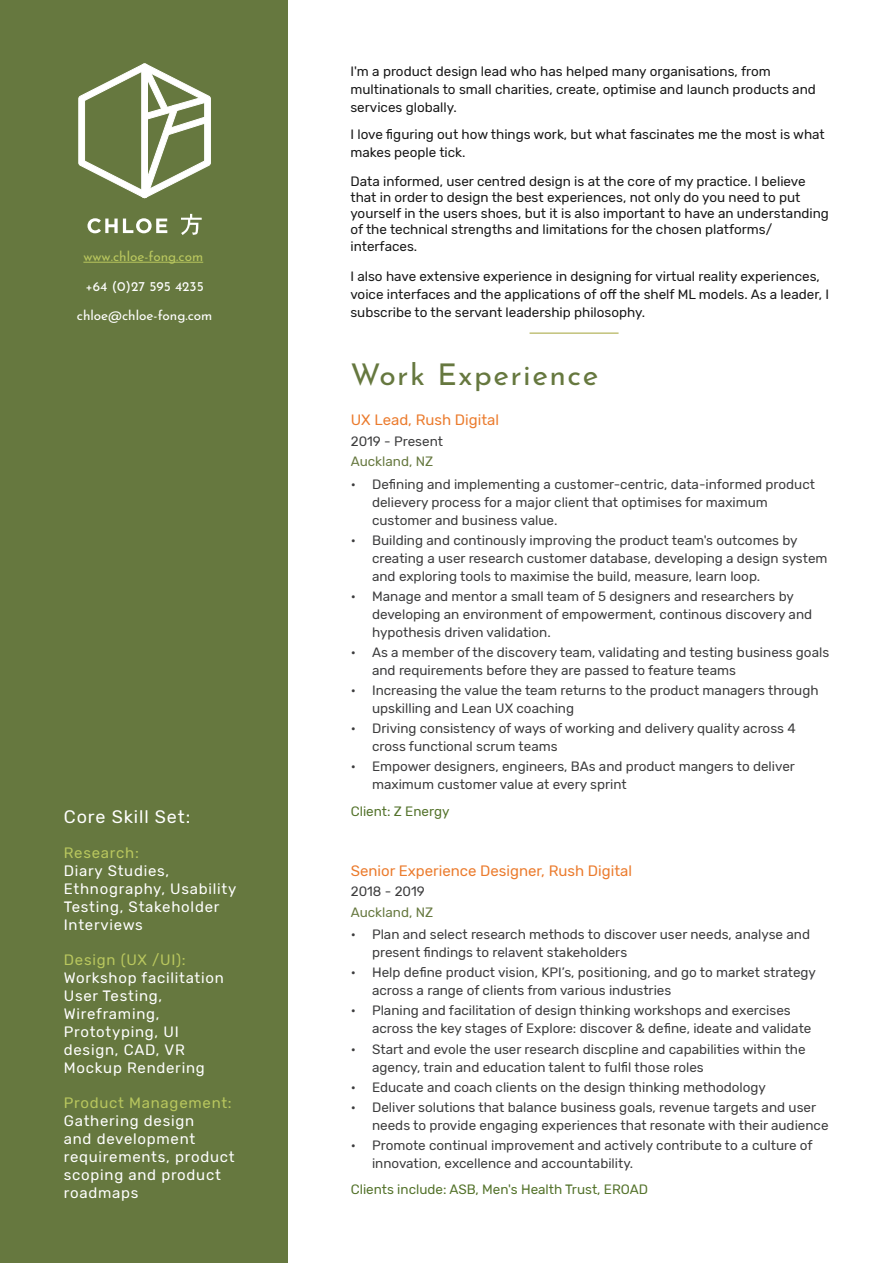
<style>
.page{position:relative;width:893px;height:1263px;background:#fff}
.page>*{position:absolute;margin:0;border:0;box-sizing:border-box;transform-origin:0 0}
.Section{font:30px "Josefin Sans";letter-spacing:.05em;color:#66783f}
.t1{font:18px "Rubik";letter-spacing:.05em;color:#fff}
.t2{font:15px/18px "Rubik";letter-spacing:.05em;color:#fff}
.Heading_for_companie{font:15px "Rubik";color:#eb7b2d}
.t3{font:15px "Rubik";letter-spacing:.05em;color:#b9c75e}
.Heading_for_companie-2{font:13.5px/18px "Rubik";color:#3c3c3d}
.Heading_for_companie-3{font:13.5px/18px "Rubik";color:#171717}
.Green_job_desc{font:13.5px "Rubik";color:#53722a}
.Heading_for_companie-4{font:13.5px "Josefin Sans";color:#fff}
.Heading_for_companie-5{font:13.5px "Rubik";color:#66783f}
.Heading_for_companie-6{font:13.5px "Josefin Sans";color:#b9c75e}
.s1{color:#b9c75e}
</style>
<div class="page">
<div style="left:0;top:0;width:287px;height:1263px;background:#66783f"></div>
<svg style="left:79px;top:64px;width:132px;height:134px"></svg>
<svg style="left:87px;top:218px;width:80px;height:15px"></svg>
<svg style="left:181px;top:214px;width:21px;height:21px"></svg>
<hr style="left:530px;top:332px;width:89px;height:2px;background:#c2c27a">
<hr style="left:83px;top:262px;width:120px;height:1px;background:#b9c75e">
<p class="Heading_for_companie-6" style="left:83px;top:245px;width:121px">www.chloe-fong.com</p>
<p class="Heading_for_companie-4" style="left:85px;top:275px;width:120px">+64 (0)27 595 4235</p>
<p class="Heading_for_companie-4" style="left:77px;top:304px;width:137px">chloe@chloe-fong.com</p>
<p class="t1" style="left:64px;top:807px;width:128px">Core Skill Set:</p>
<p class="t2" style="left:64px;top:844px;width:174px"><span class="s1">Research:<br></span>Diary Studies,<br>Ethnography, Usability<br>Testing, Stakeholder<br>Interviews</p>
<p class="t3" style="left:64px;top:951px;width:123px">Design (UX /UI):</p>
<p class="t2" style="left:64px;top:969px;width:162px">Workshop facilitation</p>
<p class="t2" style="left:64px;top:987px;width:142px">User Testing,<br>Wireframing,<br>Prototyping, UI design, CAD, VR<br>Mockup Rendering</p>
<p class="t2" style="left:64px;top:1094px;width:172px"><span class="s1">Product Management:<br></span>Gathering design<br>and development requirements, product scoping and product roadmaps</p>
<p class="Heading_for_companie-3" style="left:350px;top:63px;width:467px">I'm a product design lead who has helped many organisations, from multinationals to small charities, create, optimise and launch products and services globally.</p>
<p class="Heading_for_companie-3" style="left:350px;top:126px;width:476px">I love figuring out how things work, but what fascinates me the most is what makes people tick.</p>
<p class="Heading_for_companie-3" style="left:350px;top:173px;width:480px;line-height:16.2px">Data informed, user centred design is at the core of my practice. I believe that in order to design the best experiences, not only do you need to put yourself in the users shoes, but it is also important to have an understanding of the technical strengths and limitations for the chosen platforms/ interfaces.</p>
<p class="Heading_for_companie-3" style="left:350px;top:268px;width:480px">I also have extensive experience in designing for virtual reality experiences, voice interfaces and the applications of off the shelf ML models. As a leader, I subscribe to the servant leadership philosophy.</p>
<p class="Section" style="left:350px;top:350px;width:249px">Work Experience</p>
<p class="Heading_for_companie" style="left:351px;top:412px;width:150px">UX Lead, Rush Digital</p>
<p class="Heading_for_companie-2" style="left:351px;top:433px;width:94px">2019 - Present</p>
<p class="Heading_for_companie-5" style="left:351px;top:454px;width:84px">Auckland, NZ</p>
<p class="Heading_for_companie-2" style="left:372px;top:475px;width:444px;text-indent:-21px">• Defining and implementing a customer-centric, data-informed product delievery process for a major client that optimises for maximum customer and business value.</p>
<p class="Heading_for_companie-2" style="left:372px;top:531px;width:457px;text-indent:-21px">• Building and continously improving the product team's outcomes by creating a user research customer database, developing a design system and exploring tools to maximise the build, measure, learn loop.</p>
<p class="Heading_for_companie-2" style="left:372px;top:587px;width:442px;text-indent:-21px">• Manage and mentor a small team of 5 designers and researchers by developing an environment of empowerment, continous discovery and hypothesis driven validation.</p>
<p class="Heading_for_companie-2" style="left:372px;top:644px;width:459px;text-indent:-21px">• As a member of the discovery team, validating and testing business goals and requirements before they are passed to feature teams</p>
<p class="Heading_for_companie-2" style="left:372px;top:682px;width:448px;text-indent:-21px">• Increasing the value the team returns to the product managers through upskilling and Lean UX coaching</p>
<p class="Heading_for_companie-2" style="left:372px;top:720px;width:425px;text-indent:-21px">• Driving consistency of ways of working and delivery quality across 4 cross functional scrum teams</p>
<p class="Heading_for_companie-2" style="left:372px;top:758px;width:424px;text-indent:-21px">• Empower designers, engineers, BAs and product mangers to deliver maximum customer value at every sprint</p>
<p class="Green_job_desc" style="left:351px;top:803px;width:100px">Client: Z Energy</p>
<p class="Heading_for_companie" style="left:351px;top:862px;width:283px">Senior Experience Designer, Rush Digital</p>
<p class="Heading_for_companie-2" style="left:351px;top:883px;width:76px">2018 - 2019</p>
<p class="Heading_for_companie-5" style="left:351px;top:905px;width:84px">Auckland, NZ</p>
<p class="Heading_for_companie-2" style="left:372px;top:926px;width:439px;text-indent:-21px">• Plan and select research methods to discover user needs, analyse and present findings to relavent stakeholders</p>
<p class="Heading_for_companie-2" style="left:372px;top:964px;width:445px;text-indent:-21px">• Help define product vision, KPI’s, positioning, and go to market strategy across a range of clients from various industries</p>
<p class="Heading_for_companie-2" style="left:372px;top:1002px;width:441px;text-indent:-21px">• Planing and facilitation of design thinking workshops and exercises across the key stages of Explore: discover &amp; define, ideate and validate</p>
<p class="Heading_for_companie-2" style="left:372px;top:1040px;width:435px;text-indent:-21px">• Start and evole the user research discpline and capabilities within the agency, train and education talent to fulfil those roles</p>
<p class="Heading_for_companie-2" style="left:351px;top:1078px;width:417px">• Educate and coach clients on the design thinking methodology</p>
<p class="Heading_for_companie-2" style="left:372px;top:1098px;width:458px;text-indent:-21px">• Deliver solutions that balance business goals, revenue targets and user needs to provide engaging experiences that resonate with their audience</p>
<p class="Heading_for_companie-2" style="left:372px;top:1136px;width:442px;text-indent:-21px">• Promote continual improvement and actively contribute to a culture of innovation, excellence and accountability.</p>
<p class="Green_job_desc" style="left:351px;top:1182px;width:299px">Clients include: ASB, Men's Health Trust, EROAD</p>
</div>
